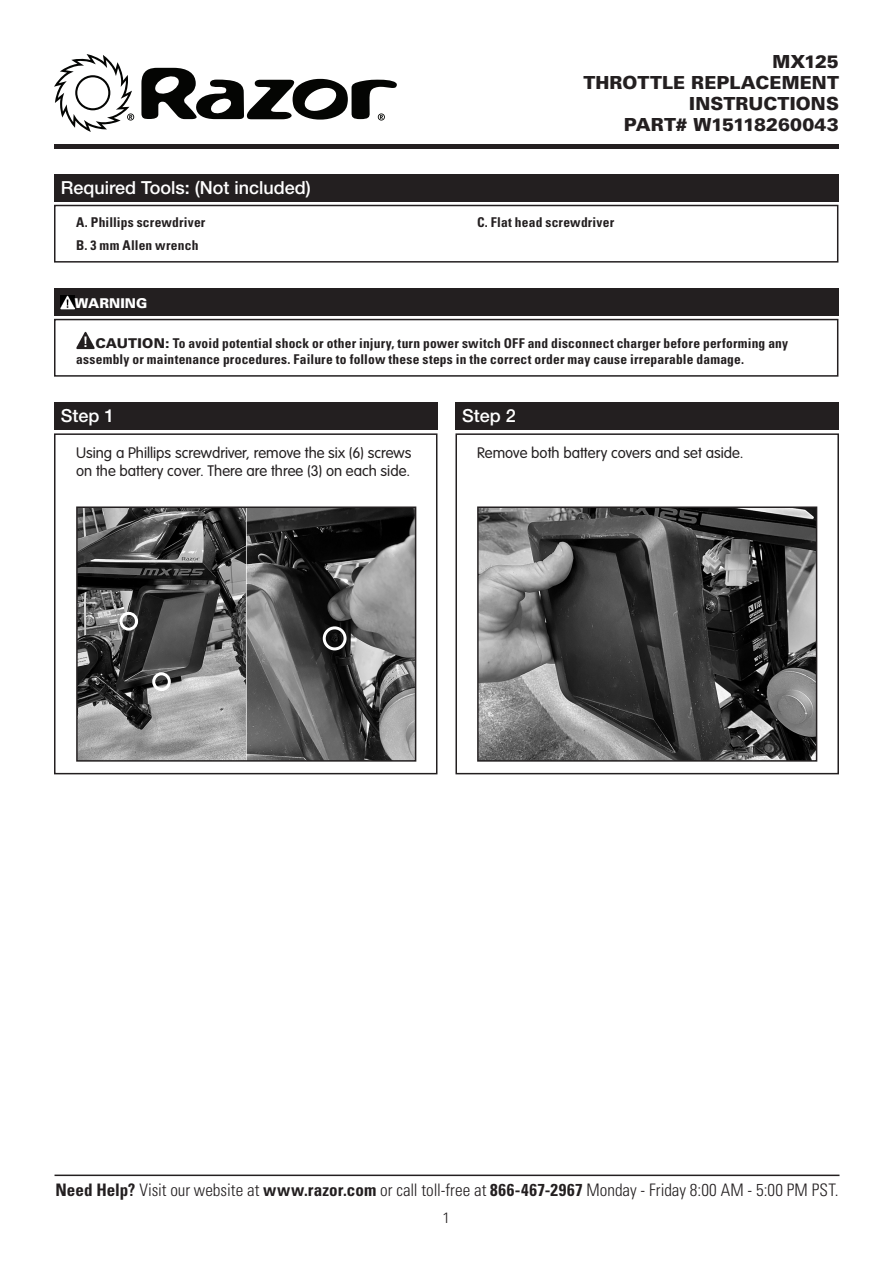
<style>
.page{position:relative;width:893px;height:1263px;background:#fff}
.page>*{position:absolute;margin:0;border:0;box-sizing:border-box;transform-origin:0 0}
.t1{font:900 18px/21px "Univers LT Std";letter-spacing:.005em;color:#231f20;text-align:right}
.t2{font:500 18px "Helvetica Neue LT Std";color:#fff}
.t3{font:300 condensed 17.25px "Univers LT Std";color:#231f20}
.t4{font:300 15px/18px "VAG Rounded Std";color:#231f20}
.t5{font:300 15px "Univers LT Std";color:#231f20}
.t6{font:700 condensed 13.5px/15.8px "Univers LT Std";letter-spacing:.015em;color:#231f20}
.t7{font:900 13.5px "Univers LT Std";color:#fff}
.s1{font-weight:900;font-stretch:normal}
.s2{font-weight:700}
</style>
<div class="page">
<hr style="left:55px;top:1174px;width:784px;height:2px;background:#231f20">
<div style="left:54px;top:144px;width:785px;height:5px;background:#231f20"></div>
<svg style="left:54px;top:318px;width:785px;height:457px"></svg>
<div style="left:119px;top:612px;width:19px;height:19px;border:3px solid #fff;border-radius:50%"></div>
<div style="left:152px;top:672px;width:19px;height:19px;border:3px solid #fff;border-radius:50%"></div>
<div style="left:323px;top:626px;width:24px;height:24px;border:3px solid #fff;border-radius:50%"></div>
<svg style="left:54px;top:54px;width:80px;height:77px"></svg>
<svg style="left:141px;top:68px;width:256px;height:53px"></svg>
<div style="left:54px;top:174px;width:784px;height:27px;background:#231f20"></div>
<div style="left:54px;top:205px;width:784px;height:58px;border:2px solid #231f20"></div>
<div style="left:54px;top:288px;width:784px;height:27px;background:#231f20"></div>
<img style="left:61px;top:295px;width:14px;height:14px">
<img style="left:77px;top:332px;width:18px;height:18px">
<h2 class="t2" style="left:61px;top:177px;width:252px">Required Tools: (Not included)</h2>
<p class="t6" style="left:76px;top:215px;width:131px">A. Phillips screwdriver</p>
<p class="t6" style="left:76px;top:237px;width:124px">B. 3 mm Allen wrench</p>
<h1 class="t1" style="left:583px;top:51px;width:257px">MX125<br>THROTTLE REPLACEMENT<br>INSTRUCTIONS</h1>
<p class="t1" style="left:624px;top:114px;width:217px">PART# W15118260043</p>
<p class="t6" style="left:477px;top:215px;width:139px">C. Flat head screwdriver</p>
<h2 class="t7" style="left:75px;top:295px;width:74px">WARNING</h2>
<p class="t6" style="left:76px;top:335px;width:713px;text-indent:19px"><span class="s1">CAUTION:</span> To avoid potential shock or other injury, turn power switch OFF and disconnect charger before performing any assembly or maintenance procedures. Failure to follow these steps in the correct order may cause irreparable damage.</p>
<h3 class="t2" style="left:61px;top:405px;width:55px">Step 1</h3>
<p class="t4" style="left:76px;top:444px;width:337px">Using a Phillips screwdriver, remove the six (6) screws on the battery cover. There are three (3) on each side.</p>
<h3 class="t2" style="left:462px;top:405px;width:55px">Step 2</h3>
<p class="t4" style="left:477px;top:444px;width:268px">Remove both battery covers and set aside.</p>
<p class="t3" style="left:55px;top:1179px;width:785px"><span class="s2">Need Help?</span> Visit our website at <span class="s2">www.razor.com</span> or call toll-free at <span class="s2">866-467-2967</span> Monday - Friday 8:00 AM - 5:00 PM PST.</p>
<p class="t5" style="left:442px;top:1208px;width:10px">1</p>
</div>
